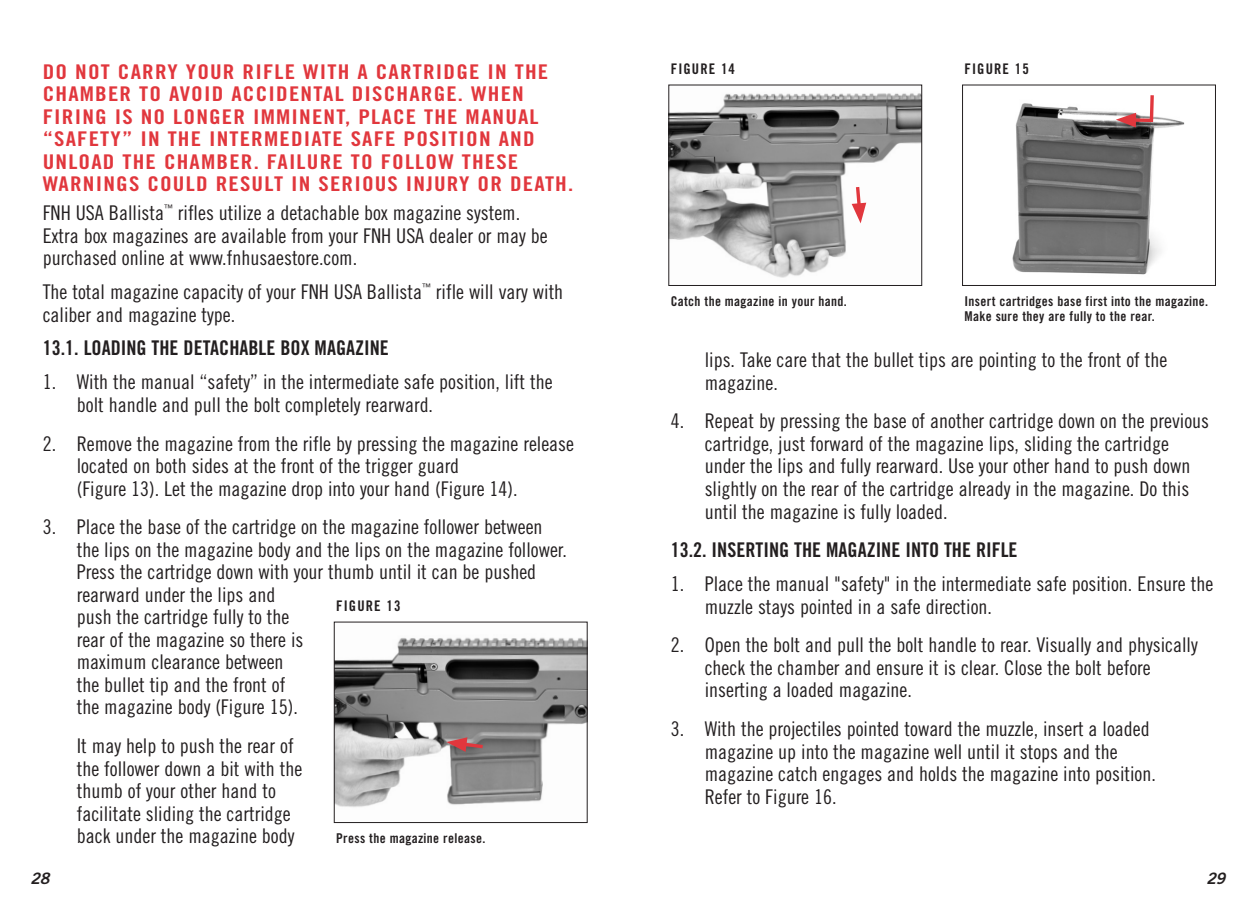
<style>
.page{position:relative;width:1256px;height:912px;background:#fff}
.page>*{position:absolute;margin:0;border:0;box-sizing:border-box;transform-origin:0 0}
._06OM_Body_Copy__Num{font:20.25px/22.5px "Trade Gothic Cond Eighteen";color:#231f20}
._06OM_ANSI_Warning_S{font:20.25px/22.5px "Trade Gothic Bold Cond Twenty";letter-spacing:.05em;color:#e1373d;scale:1.15 1}
._06OM_Body_Copy__Nor{font:20.25px/22.5px "Trade Gothic Cond Eighteen";color:#231f20}
._06OM_Header__SubHea{font:20.25px "Trade Gothic Bold Cond Twenty";color:#231f20}
.t1{font:italic 15.75px "Trade Gothic Bold Two";color:#231f20}
._06OM_Numbers__Figur{font:14.62px "Trade Gothic Bold Cond Twenty";letter-spacing:.075em;color:#231f20}
._06OM_Cutline__Black{font:13.5px/15.8px "Trade Gothic Bold Cond Twenty";letter-spacing:.025em;color:#231f20}
._06OM_Body_Copy__Nor-2{font:9px "Trade Gothic Cond Eighteen";color:#231f20}
</style>
<div class="page">
<img style="left:336px;top:637px;width:249px;height:170px">
<svg style="left:446px;top:737px;width:40px;height:14px"></svg>
<img style="left:670px;top:93px;width:250px;height:185px">
<div style="left:668px;top:85px;width:254px;height:201px;border:1px solid #231f20"></div>
<img style="left:1012px;top:103px;width:173px;height:172px">
<div style="left:962px;top:85px;width:253px;height:201px;border:1px solid #231f20"></div>
<svg style="left:851px;top:183px;width:15px;height:40px"></svg>
<svg style="left:1115px;top:95px;width:40px;height:32px"></svg>
<p class="_06OM_ANSI_Warning_S" style="left:43px;top:60px;width:463px">DO NOT CARRY YOUR RIFLE WITH A CARTRIDGE IN THE CHAMBER TO AVOID ACCIDENTAL DISCHARGE. WHEN FIRING IS NO LONGER IMMINENT, PLACE THE MANUAL “SAFETY” IN THE INTERMEDIATE SAFE POSITION AND UNLOAD THE CHAMBER. FAILURE TO FOLLOW THESE WARNINGS COULD RESULT IN SERIOUS INJURY OR DEATH.</p>
<p class="_06OM_Body_Copy__Nor" style="left:43px;top:201px;width:123px">FNH USA Ballista</p>
<p class="_06OM_Body_Copy__Nor-2" style="left:164px;top:202px;width:10px">™</p>
<p class="_06OM_Body_Copy__Nor" style="left:43px;top:201px;width:506px;text-indent:135px">rifles utilize a detachable box magazine system.<br>Extra box magazines are available from your FNH USA dealer or may be purchased online at www.fnhusaestore.com.</p>
<p class="_06OM_Body_Copy__Nor" style="left:43px;top:280px;width:381px">The total magazine capacity of your FNH USA Ballista</p>
<p class="_06OM_Body_Copy__Nor-2" style="left:422px;top:281px;width:10px">™</p>
<p class="_06OM_Body_Copy__Nor" style="left:436px;top:280px;width:129px">rifle will vary with</p>
<p class="_06OM_Body_Copy__Nor" style="left:43px;top:303px;width:194px">caliber and magazine type.</p>
<p class="_06OM_Header__SubHea" style="left:43px;top:336px;width:347px">13.1. LOADING THE DETACHABLE BOX MAGAZINE</p>
<p class="_06OM_Body_Copy__Num" style="left:77px;top:370px;width:477px;text-indent:-34px">1. With the manual “safety” in the intermediate safe position, lift the bolt handle and pull the bolt completely rearward.</p>
<p class="_06OM_Body_Copy__Num" style="left:77px;top:431px;width:499px;text-indent:-34px">2. Remove the magazine from the rifle by pressing the magazine release located on both sides at the front of the trigger guard<br>(Figure 13). Let the magazine drop into your hand (Figure 14).</p>
<p class="_06OM_Body_Copy__Num" style="left:77px;top:515px;width:492px;text-indent:-34px">3. Place the base of the cartridge on the magazine follower between the lips on the magazine body and the lips on the magazine follower.<br>Press the cartridge down with your thumb until it can be pushed rearward under the lips and<br>push the cartridge fully to the<br>rear of the magazine so there is<br>maximum clearance between<br>the bullet tip and the front of<br>the magazine body (Figure 15).</p>
<p class="_06OM_Body_Copy__Num" style="left:77px;top:734px;width:227px">It may help to push the rear of the follower down a bit with the thumb of your other hand to facilitate sliding the cartridge back under the magazine body</p>
<p class="_06OM_Numbers__Figur" style="left:336px;top:597px;width:66px">FIGURE 13</p>
<p class="_06OM_Cutline__Black" style="left:336px;top:829px;width:151px">Press the magazine release.</p>
<p class="_06OM_Numbers__Figur" style="left:670px;top:60px;width:66px">FIGURE 14</p>
<p class="_06OM_Cutline__Black" style="left:670px;top:293px;width:178px">Catch the magazine in your hand.</p>
<p class="_06OM_Numbers__Figur" style="left:964px;top:60px;width:66px">FIGURE 15</p>
<p class="_06OM_Cutline__Black" style="left:964px;top:293px;width:245px">Insert cartridges base first into the magazine.<br>Make sure they are fully to the rear.</p>
<p class="_06OM_Body_Copy__Num" style="left:704px;top:348px;width:464px">lips. Take care that the bullet tips are pointing to the front of the magazine.</p>
<p class="_06OM_Body_Copy__Num" style="left:704px;top:409px;width:506px;text-indent:-34px">4. Repeat by pressing the base of another cartridge down on the previous cartridge, just forward of the magazine lips, sliding the cartridge under the lips and fully rearward. Use your other hand to push down slightly on the rear of the cartridge already in the magazine. Do this until the magazine is fully loaded.</p>
<p class="_06OM_Header__SubHea" style="left:670px;top:537px;width:348px">13.2. INSERTING THE MAGAZINE INTO THE RIFLE</p>
<p class="_06OM_Body_Copy__Num" style="left:704px;top:572px;width:510px;text-indent:-34px">1. Place the manual "safety" in the intermediate safe position. Ensure the muzzle stays pointed in a safe direction.</p>
<p class="_06OM_Body_Copy__Num" style="left:704px;top:633px;width:494px;text-indent:-34px">2. Open the bolt and pull the bolt handle to rear. Visually and physically check the chamber and ensure it is clear. Close the bolt before inserting a loaded magazine.</p>
<p class="_06OM_Body_Copy__Num" style="left:704px;top:717px;width:453px;text-indent:-34px">3. With the projectiles pointed toward the muzzle, insert a loaded magazine up into the magazine well until it stops and the magazine catch engages and holds the magazine into position.<br>Refer to Figure 16.</p>
<p class="t1" style="left:31px;top:868px;width:20px">28</p>
<p class="t1" style="left:1206px;top:868px;width:20px">29</p>
</div>
